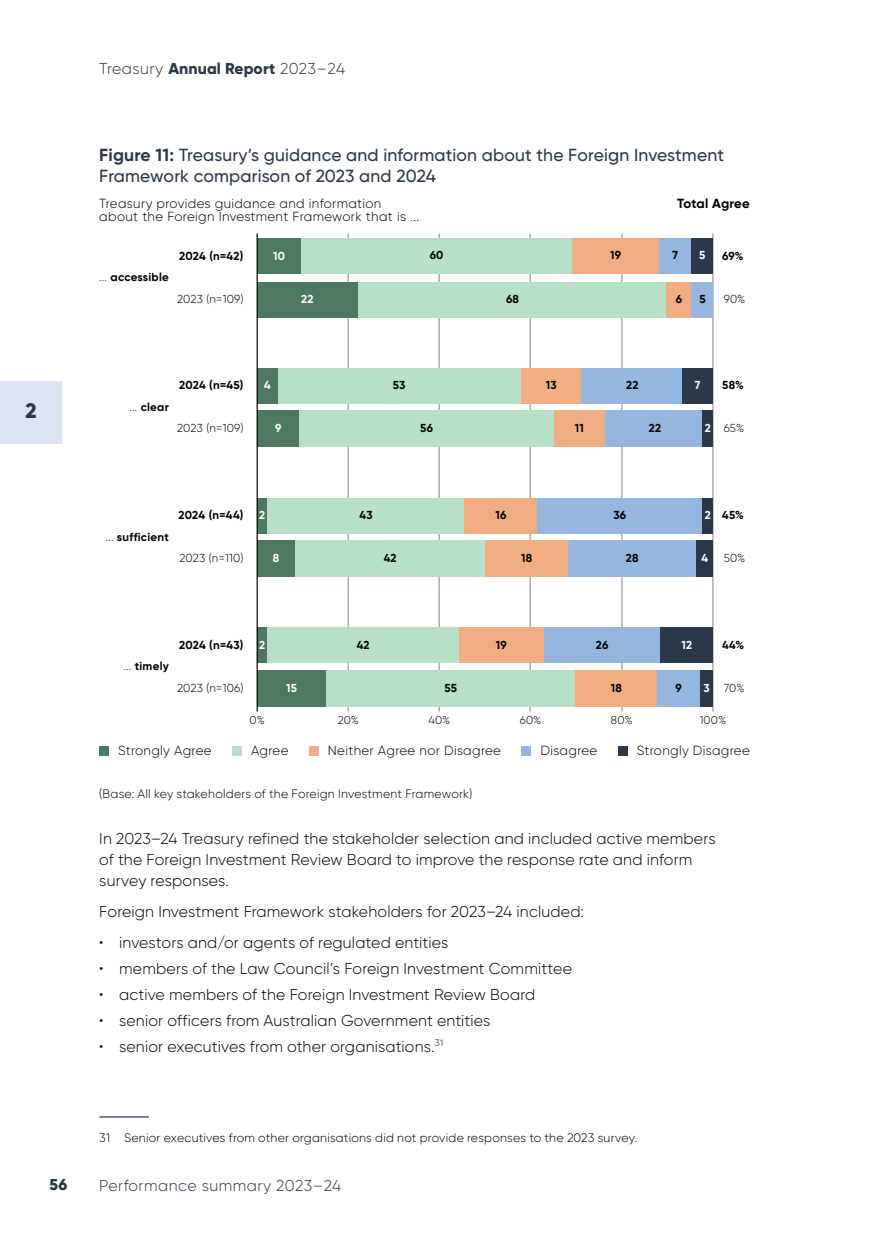
<style>
.page{position:relative;width:874px;height:1241px;background:#fff}
.page>*{position:absolute;margin:0;border:0;box-sizing:border-box;transform-origin:0 0}
.t1{font:800 21px "Gilroy";color:#2b384a}
.Figure_Heading{font:500 17.5px/21px "Gilroy";letter-spacing:.01em;color:#2b384a}
.t2{font:300 15.75px/21px "Gilroy";letter-spacing:.01em;color:#000}
.t3{font:300 15.75px "Gilroy";letter-spacing:.03em;color:#2b384a}
.t4{font:800 15.75px "Gilroy";color:#2b384a}
.t5{font:300 13.12px/13.1px "Gilroy";letter-spacing:.025em;color:#000}
.t6{font:700 13.12px "Gilroy";letter-spacing:.005em;color:#000}
.Footnote_text{font:300 12.25px "Gilroy";letter-spacing:.02em;color:#000}
.Source_Note{font:300 12.25px "Gilroy";letter-spacing:.015em;color:#000}
.t7{font:700 11.55px "Gilroy";letter-spacing:.02em;color:#000}
.t8{font:300 11.55px "Gilroy";letter-spacing:.005em;color:#000}
.t9{font:700 11.55px "Gilroy";letter-spacing:.02em;color:#fff}
.t10{font:300 11.2px "Gilroy";letter-spacing:.015em;color:#000}
.s1{font-weight:800}
.s2{font-weight:700}
.s3{font-weight:300}
</style>
<div class="page">
<div style="left:0;top:381px;width:62px;height:62px;background:#dce4f4"></div>
<hr style="left:99px;top:1115px;width:50px;height:2px;background:#5d779d">
<hr style="left:712px;top:233px;width:1px;height:478px;background:#88817e">
<hr style="left:621px;top:233px;width:1px;height:478px;background:#88817e">
<hr style="left:529px;top:233px;width:1px;height:478px;background:#88817e">
<hr style="left:438px;top:233px;width:1px;height:478px;background:#88817e">
<hr style="left:347px;top:233px;width:1px;height:478px;background:#88817e">
<div style="left:257px;top:238px;width:44px;height:36px;background:#4d7962"></div>
<div style="left:257px;top:282px;width:100px;height:35px;background:#4d7962"></div>
<div style="left:257px;top:368px;width:20px;height:35px;background:#4d7962"></div>
<div style="left:257px;top:410px;width:42px;height:37px;background:#4d7962"></div>
<div style="left:257px;top:498px;width:10px;height:35px;background:#4d7962"></div>
<div style="left:257px;top:540px;width:38px;height:37px;background:#4d7962"></div>
<div style="left:257px;top:627px;width:10px;height:36px;background:#4d7962"></div>
<div style="left:257px;top:670px;width:69px;height:36px;background:#4d7962"></div>
<div style="left:301px;top:238px;width:271px;height:36px;background:#b8dfc8"></div>
<div style="left:357px;top:282px;width:310px;height:35px;background:#b8dfc8"></div>
<div style="left:277px;top:368px;width:243px;height:35px;background:#b8dfc8"></div>
<div style="left:299px;top:410px;width:255px;height:37px;background:#b8dfc8"></div>
<div style="left:267px;top:498px;width:197px;height:35px;background:#b8dfc8"></div>
<div style="left:295px;top:540px;width:190px;height:37px;background:#b8dfc8"></div>
<div style="left:267px;top:627px;width:191px;height:36px;background:#b8dfc8"></div>
<div style="left:326px;top:670px;width:249px;height:36px;background:#b8dfc8"></div>
<div style="left:572px;top:238px;width:86px;height:36px;background:#efad81"></div>
<div style="left:666px;top:282px;width:25px;height:35px;background:#efad81"></div>
<div style="left:520px;top:368px;width:61px;height:35px;background:#efad81"></div>
<div style="left:554px;top:410px;width:50px;height:37px;background:#efad81"></div>
<div style="left:464px;top:498px;width:72px;height:35px;background:#efad81"></div>
<div style="left:485px;top:540px;width:82px;height:37px;background:#efad81"></div>
<div style="left:458px;top:627px;width:85px;height:36px;background:#efad81"></div>
<div style="left:575px;top:670px;width:81px;height:36px;background:#efad81"></div>
<div style="left:658px;top:238px;width:33px;height:36px;background:#95b6df"></div>
<div style="left:691px;top:282px;width:21px;height:35px;background:#95b6df"></div>
<div style="left:581px;top:368px;width:101px;height:35px;background:#95b6df"></div>
<div style="left:604px;top:410px;width:100px;height:37px;background:#95b6df"></div>
<div style="left:536px;top:498px;width:166px;height:35px;background:#95b6df"></div>
<div style="left:567px;top:540px;width:129px;height:37px;background:#95b6df"></div>
<div style="left:543px;top:627px;width:117px;height:36px;background:#95b6df"></div>
<div style="left:656px;top:670px;width:43px;height:36px;background:#95b6df"></div>
<div style="left:691px;top:238px;width:21px;height:36px;background:#2b384a"></div>
<div style="left:682px;top:368px;width:30px;height:35px;background:#2b384a"></div>
<div style="left:702px;top:410px;width:10px;height:37px;background:#2b384a"></div>
<div style="left:702px;top:498px;width:10px;height:35px;background:#2b384a"></div>
<div style="left:696px;top:540px;width:16px;height:37px;background:#2b384a"></div>
<div style="left:660px;top:627px;width:52px;height:36px;background:#2b384a"></div>
<div style="left:699px;top:670px;width:13px;height:36px;background:#2b384a"></div>
<hr style="left:256px;top:233px;width:2px;height:478px;background:#000">
<div style="left:99px;top:746px;width:10px;height:9px;background:#4d7962"></div>
<div style="left:232px;top:746px;width:9px;height:9px;background:#b8dfc8"></div>
<div style="left:309px;top:746px;width:9px;height:9px;background:#efad81"></div>
<div style="left:521px;top:746px;width:10px;height:9px;background:#95b6df"></div>
<div style="left:617px;top:746px;width:10px;height:9px;background:#2b384a"></div>
<h1 class="t1" style="left:25px;top:397px;width:13px">2</h1>
<p class="t3" style="left:99px;top:59px;width:247px">Treasury <span class="s1">Annual Report</span> 2023–24</p>
<p class="Figure_Heading" style="left:99px;top:144px;width:626px"><span class="s2">Figure 11:</span> Treasury’s guidance and information about the Foreign Investment<br>Framework comparison of 2023 and 2024</p>
<p class="t5" style="left:99px;top:197px;width:321px">Treasury provides guidance and information about the Foreign Investment Framework that is ...</p>
<p class="t6" style="left:677px;top:195px;width:74px">Total Agree</p>
<p class="t7" style="left:99px;top:270px;width:71px"><span class="s3">...</span> accessible</p>
<p class="t7" style="left:179px;top:248px;width:66px">2024 (n=42)</p>
<p class="t8" style="left:177px;top:292px;width:68px">2023 (n=109)</p>
<p class="t9" style="left:273px;top:248px;width:13px">10</p>
<p class="t9" style="left:301px;top:292px;width:14px">22</p>
<p class="t7" style="left:129px;top:399px;width:41px"><span class="s3">...</span> clear</p>
<p class="t7" style="left:179px;top:378px;width:66px">2024 (n=45)</p>
<p class="t8" style="left:177px;top:421px;width:68px">2023 (n=109)</p>
<p class="t9" style="left:264px;top:378px;width:8px">4</p>
<p class="t9" style="left:275px;top:421px;width:8px">9</p>
<p class="t7" style="left:106px;top:529px;width:65px"><span class="s3">...</span> sufficient</p>
<p class="t7" style="left:178px;top:507px;width:66px">2024 (n=44)</p>
<p class="t8" style="left:179px;top:551px;width:65px">2023 (n=110)</p>
<p class="t9" style="left:259px;top:507px;width:8px">2</p>
<p class="t9" style="left:273px;top:550px;width:8px">8</p>
<p class="t7" style="left:429px;top:248px;width:15px">60</p>
<p class="t7" style="left:393px;top:378px;width:14px">53</p>
<p class="t7" style="left:420px;top:421px;width:14px">56</p>
<p class="t7" style="left:359px;top:507px;width:15px">43</p>
<p class="t7" style="left:383px;top:550px;width:14px">42</p>
<p class="t7" style="left:505px;top:292px;width:14px">68</p>
<p class="t7" style="left:609px;top:248px;width:12px">19</p>
<p class="t7" style="left:672px;top:248px;width:7px">7</p>
<p class="t7" style="left:675px;top:292px;width:8px">6</p>
<p class="t9" style="left:698px;top:248px;width:8px">5</p>
<p class="t7" style="left:699px;top:292px;width:8px">5</p>
<p class="t7" style="left:721px;top:248px;width:23px">69%</p>
<p class="t8" style="left:723px;top:292px;width:23px">90%</p>
<p class="t7" style="left:545px;top:378px;width:12px">13</p>
<p class="t7" style="left:574px;top:421px;width:11px">11</p>
<p class="t7" style="left:625px;top:378px;width:14px">22</p>
<p class="t7" style="left:648px;top:421px;width:14px">22</p>
<p class="t9" style="left:694px;top:378px;width:7px">7</p>
<p class="t7" style="left:721px;top:378px;width:23px">58%</p>
<p class="t9" style="left:704px;top:421px;width:8px">2</p>
<p class="t8" style="left:723px;top:421px;width:22px">65%</p>
<p class="t7" style="left:495px;top:507px;width:12px">16</p>
<p class="t7" style="left:521px;top:550px;width:13px">18</p>
<p class="t7" style="left:613px;top:507px;width:14px">36</p>
<p class="t7" style="left:625px;top:550px;width:14px">28</p>
<p class="t9" style="left:704px;top:507px;width:8px">2</p>
<p class="t9" style="left:701px;top:550px;width:8px">4</p>
<p class="t7" style="left:721px;top:507px;width:23px">45%</p>
<p class="t8" style="left:723px;top:551px;width:23px">50%</p>
<p class="t7" style="left:123px;top:659px;width:47px"><span class="s3">...</span> timely</p>
<p class="t7" style="left:179px;top:637px;width:66px">2024 (n=43)</p>
<p class="t8" style="left:177px;top:680px;width:68px">2023 (n=106)</p>
<p class="t9" style="left:259px;top:637px;width:8px">2</p>
<p class="t9" style="left:286px;top:680px;width:12px">15</p>
<p class="t7" style="left:356px;top:637px;width:14px">42</p>
<p class="t7" style="left:444px;top:680px;width:14px">55</p>
<p class="t7" style="left:495px;top:637px;width:12px">19</p>
<p class="t7" style="left:595px;top:637px;width:14px">26</p>
<p class="t7" style="left:610px;top:680px;width:13px">18</p>
<p class="t9" style="left:681px;top:637px;width:12px">12</p>
<p class="t7" style="left:721px;top:637px;width:23px">44%</p>
<p class="t7" style="left:675px;top:680px;width:8px">9</p>
<p class="t9" style="left:703px;top:680px;width:8px">3</p>
<p class="t8" style="left:723px;top:680px;width:22px">70%</p>
<p class="t10" style="left:249px;top:713px;width:17px">0%</p>
<p class="t10" style="left:337px;top:713px;width:23px">20%</p>
<p class="t10" style="left:428px;top:713px;width:23px">40%</p>
<p class="t10" style="left:519px;top:713px;width:23px">60%</p>
<p class="t10" style="left:610px;top:713px;width:23px">80%</p>
<p class="t10" style="left:699px;top:713px;width:28px">100%</p>
<p class="t5" style="left:118px;top:743px;width:95px">Strongly Agree</p>
<p class="t5" style="left:251px;top:743px;width:39px">Agree</p>
<p class="t5" style="left:328px;top:743px;width:175px">Neither Agree nor Disagree</p>
<p class="t5" style="left:540px;top:743px;width:58px">Disagree</p>
<p class="t5" style="left:636px;top:743px;width:114px">Strongly Disagree</p>
<p class="Source_Note" style="left:99px;top:786px;width:374px">(Base: All key stakeholders of the Foreign Investment Framework)</p>
<p class="t2" style="left:99px;top:827px;width:617px">In 2023–24 Treasury refined the stakeholder selection and included active members of the Foreign Investment Review Board to improve the response rate and inform survey responses.</p>
<p class="t2" style="left:99px;top:900px;width:486px">Foreign Investment Framework stakeholders for 2023–24 included:</p>
<p class="t2" style="left:99px;top:931px;width:350px">• investors and/or agents of regulated entities</p>
<p class="t2" style="left:99px;top:957px;width:474px">• members of the Law Council’s Foreign Investment Committee</p>
<p class="t2" style="left:99px;top:983px;width:437px">• active members of the Foreign Investment Review Board</p>
<p class="t2" style="left:99px;top:1009px;width:392px">• senior officers from Australian Government entities</p>
<p class="t2" style="left:99px;top:1035px;width:345px">• senior executives from other organisations. <sup>31</sup></p>
<p class="Footnote_text" style="left:99px;top:1129px;width:537px">31 Senior executives from other organisations did not provide responses to the 2023 survey.</p>
<p class="t4" style="left:50px;top:1174px;width:19px">56</p>
<p class="t3" style="left:99px;top:1175px;width:243px">Performance summary 2023–24</p>
</div>
